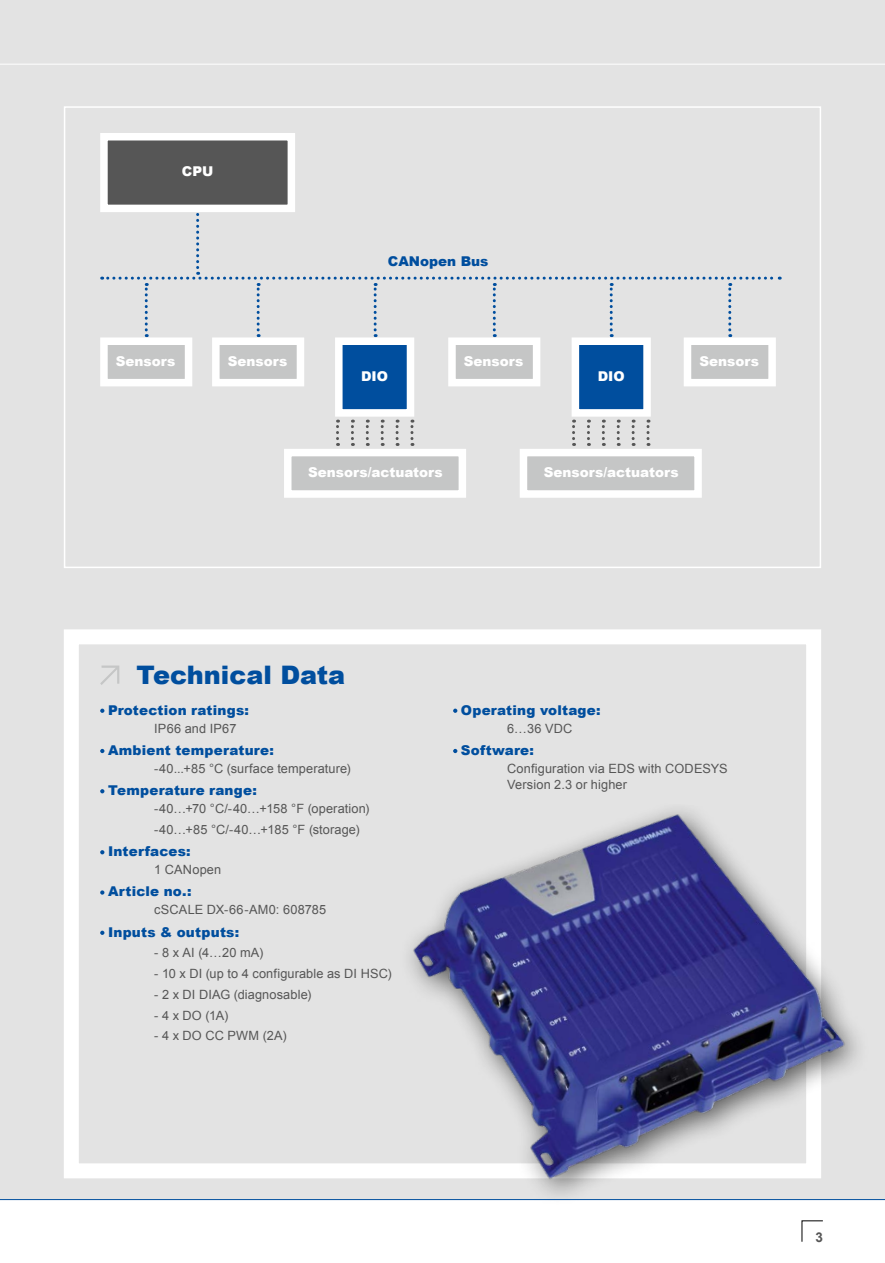
<style>
.page{position:relative;width:885px;height:1263px;background:#fff}
.page>*{position:absolute;margin:0;border:0;box-sizing:border-box;transform-origin:0 0}
.t1{font:900 25.5px "Arial";color:#004e9e}
.t2{font:900 13.5px "Arial";letter-spacing:.015em;color:#004e9e}
.t3{font:900 13.5px "Arial";color:#fff}
._01_Copy_95Hblack_10{font:700 13.5px "Arial";color:#565656}
.t4{font:12.75px/16.5px "Arial";letter-spacing:.01em;color:#565656}
</style>
<div class="page">
<div style="left:0;top:0;width:884px;height:1199px;background:#e3e3e3"></div>
<div style="left:64px;top:629px;width:757px;height:549px;border:15px solid #fff"></div>
<svg style="left:100px;top:665px;width:19px;height:20px"></svg>
<svg style="left:100px;top:709px;width:4px;height:4px"></svg>
<svg style="left:100px;top:749px;width:4px;height:4px"></svg>
<svg style="left:100px;top:789px;width:4px;height:4px"></svg>
<svg style="left:100px;top:850px;width:4px;height:4px"></svg>
<svg style="left:100px;top:890px;width:4px;height:5px"></svg>
<svg style="left:100px;top:931px;width:4px;height:4px"></svg>
<svg style="left:453px;top:709px;width:4px;height:4px"></svg>
<svg style="left:453px;top:749px;width:4px;height:4px"></svg>
<div style="left:64px;top:106px;width:757px;height:462px;border:2px solid #fff"></div>
<div style="left:100px;top:133px;width:195px;height:79px;background:#565656;border:8px solid #fff"></div>
<svg style="left:336px;top:420px;width:3px;height:26px"></svg>
<svg style="left:351px;top:420px;width:3px;height:26px"></svg>
<svg style="left:366px;top:420px;width:3px;height:26px"></svg>
<svg style="left:380px;top:420px;width:3px;height:26px"></svg>
<svg style="left:395px;top:420px;width:3px;height:26px"></svg>
<svg style="left:410px;top:420px;width:3px;height:26px"></svg>
<svg style="left:572px;top:420px;width:3px;height:26px"></svg>
<svg style="left:587px;top:420px;width:3px;height:26px"></svg>
<svg style="left:601px;top:420px;width:3px;height:26px"></svg>
<svg style="left:616px;top:420px;width:3px;height:26px"></svg>
<svg style="left:631px;top:420px;width:3px;height:26px"></svg>
<svg style="left:646px;top:420px;width:3px;height:26px"></svg>
<svg style="left:102px;top:209px;width:678px;height:128px"></svg>
<div style="left:335px;top:337px;width:79px;height:80px;background:#004e9e;border:8px solid #fff"></div>
<div style="left:571px;top:337px;width:79px;height:80px;background:#004e9e;border:8px solid #fff"></div>
<div style="left:100px;top:337px;width:92px;height:49px;background:#c5c6c6;border:8px solid #fff"></div>
<div style="left:212px;top:337px;width:92px;height:49px;background:#c5c6c6;border:8px solid #fff"></div>
<div style="left:448px;top:337px;width:92px;height:49px;background:#c5c6c6;border:8px solid #fff"></div>
<div style="left:284px;top:449px;width:182px;height:49px;background:#c5c6c6;border:8px solid #fff"></div>
<div style="left:519px;top:449px;width:182px;height:49px;background:#c5c6c6;border:8px solid #fff"></div>
<div style="left:683px;top:337px;width:92px;height:49px;background:#c5c6c6;border:8px solid #fff"></div>
<img style="left:362px;top:782px;width:522px;height:419px">
<svg style="left:801px;top:1220px;width:22px;height:22px"></svg>
<hr style="left:0;top:1199px;width:884px;height:1px;background:#004e9e">
<hr style="left:0;top:64px;width:884px;height:1px;background:#fff">
<p class="t3" style="left:182px;top:161px;width:33px">CPU</p>
<p class="t2" style="left:388px;top:251px;width:102px">CANopen Bus</p>
<p class="t3" style="left:116px;top:351px;width:61px">Sensors</p>
<p class="t3" style="left:228px;top:351px;width:61px">Sensors</p>
<p class="t3" style="left:464px;top:351px;width:61px">Sensors</p>
<p class="t3" style="left:361px;top:367px;width:29px">DIO</p>
<p class="t3" style="left:597px;top:367px;width:28px">DIO</p>
<p class="t3" style="left:699px;top:351px;width:61px">Sensors</p>
<p class="t3" style="left:308px;top:463px;width:136px">Sensors/actuators</p>
<p class="t3" style="left:543px;top:463px;width:136px">Sensors/actuators</p>
<p class="t1" style="left:136px;top:656px;width:210px">Technical Data</p>
<p class="t2" style="left:108px;top:700px;width:143px">Protection ratings:</p>
<p class="t4" style="left:154px;top:720px;width:84px">IP66 and IP67</p>
<p class="t2" style="left:108px;top:740px;width:167px">Ambient temperature:</p>
<p class="t4" style="left:154px;top:760px;width:198px">-40...+85 °C (surface temperature)</p>
<p class="t2" style="left:108px;top:780px;width:150px">Temperature range:</p>
<p class="t4" style="left:154px;top:800px;width:217px">-40…+70 °C/-40…+158 °F (operation)</p>
<p class="t4" style="left:154px;top:821px;width:207px">-40…+85 °C/-40…+185 °F (storage)</p>
<p class="t2" style="left:108px;top:841px;width:84px">Interfaces:</p>
<p class="t4" style="left:154px;top:861px;width:68px">1 CANopen</p>
<p class="t2" style="left:108px;top:882px;width:85px">Article no.:</p>
<p class="t4" style="left:154px;top:902px;width:174px">cSCALE DX-66-AM0: 608785</p>
<p class="t2" style="left:108px;top:922px;width:133px">Inputs &amp; outputs:</p>
<p class="t4" style="left:154px;top:945px;width:111px">- 8 x AI (4…20 mA)</p>
<p class="t4" style="left:154px;top:965px;width:239px">- 10 x DI (up to 4 configurable as DI HSC)</p>
<p class="t4" style="left:154px;top:986px;width:159px">- 2 x DI DIAG (diagnosable)</p>
<p class="t4" style="left:154px;top:1007px;width:76px">- 4 x DO (1A)</p>
<p class="t4" style="left:154px;top:1028px;width:134px">- 4 x DO CC PWM (2A)</p>
<p class="t2" style="left:461px;top:700px;width:141px">Operating voltage:</p>
<p class="t4" style="left:507px;top:720px;width:67px">6…36 VDC</p>
<p class="t2" style="left:461px;top:740px;width:75px">Software:</p>
<p class="t4" style="left:507px;top:760px;width:222px">Configuration via EDS with CODESYS<br>Version 2.3 or higher</p>
<p class="_01_Copy_95Hblack_10" style="left:815px;top:1228px;width:9px">3</p>
</div>
